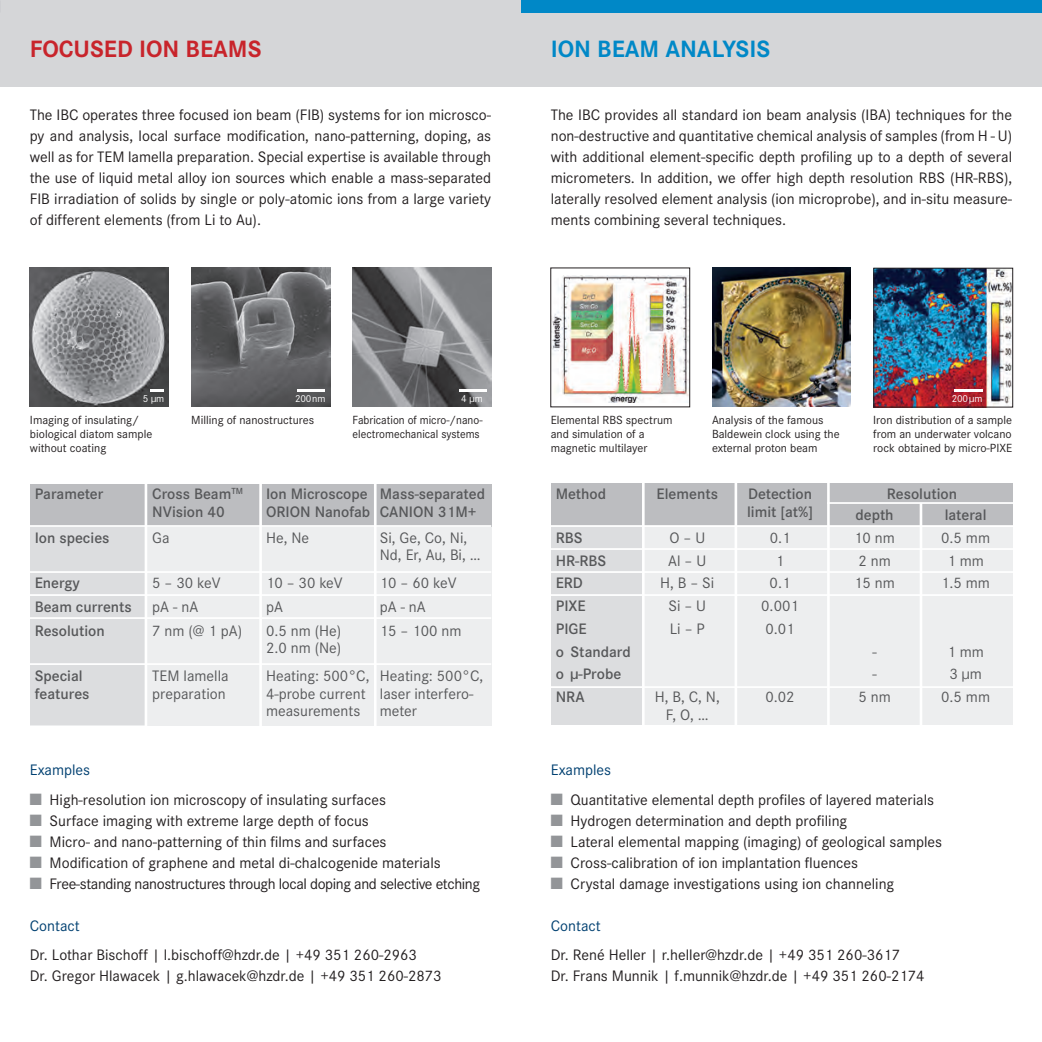
<style>
.page{position:relative;width:1042px;height:1042px;background:#fff}
.page>*{position:absolute;margin:0;border:0;box-sizing:border-box;transform-origin:0 0}
.t1{font:700 24.5px "Corporate S";color:#c8242b}
.t2{font:700 24.5px "Corporate S";color:#0088c7}
.t3{font:15.75px/21px "Corporate S";color:#231f20}
.t4{font:15.75px/17.5px "Corporate S";color:#57585a}
.t5{font:600 15.75px "Corporate S";color:#57585a}
.t6{font:15.75px "Corporate S";color:#004071}
.t7{font:12.25px/14px "Corporate S";color:#231f20}
.t8{font:12.25px/14px "Corporate S";color:#231f20;scale:.95 1}
.t9{font:10.5px "Corporate S";letter-spacing:-.01em;color:#fff}
.s1{color:#004071}
.s2{font-family:"Monotype Sorts";color:#939598}
</style>
<div class="page">
<div style="left:521px;top:0;width:521px;height:87px;background:#d5d6d8"></div>
<div style="left:0;top:0;width:521px;height:87px;background:#d5d6d8"></div>
<div style="left:30px;top:527px;width:461px;height:198px;background:linear-gradient(to right,#dfe0e2,#f2f3f4)"></div>
<div style="left:30px;top:484px;width:461px;height:42px;background:#bcbdc0"></div>
<hr style="left:145px;top:482px;width:2px;height:253px;background:#fff">
<hr style="left:259px;top:482px;width:3px;height:253px;background:#fff">
<hr style="left:374px;top:482px;width:2px;height:253px;background:#fff">
<div style="left:551px;top:528px;width:461px;height:197px;background:linear-gradient(to right,#e1e2e4,#f2f3f4)"></div>
<div style="left:551px;top:484px;width:461px;height:42px;background:#bcbdc0"></div>
<hr style="left:642px;top:482px;width:2px;height:253px;background:#fff">
<hr style="left:827px;top:482px;width:3px;height:253px;background:#fff">
<hr style="left:734px;top:482px;width:3px;height:253px;background:#fff">
<hr style="left:919px;top:503px;width:3px;height:232px;background:#fff">
<img style="left:30px;top:268px;width:139px;height:139px">
<img style="left:191px;top:268px;width:139px;height:139px">
<img style="left:352px;top:268px;width:139px;height:139px">
<img style="left:552px;top:276px;width:136px;height:126px">
<div style="left:550px;top:268px;width:140px;height:139px;border:1px solid #231f20"></div>
<img style="left:712px;top:268px;width:139px;height:139px">
<hr style="left:297px;top:389px;width:28px;height:2px;background:#fff">
<hr style="left:459px;top:389px;width:27px;height:2px;background:#fff">
<svg style="left:150px;top:389px;width:14px;height:2px"></svg>
<div style="left:522px;top:0;width:520px;height:12px;background:#0088c7"></div>
<hr style="left:545px;top:686px;width:470px;height:2px;background:#fff">
<hr style="left:827px;top:502px;width:188px;height:2px;background:#fff">
<hr style="left:545px;top:525px;width:470px;height:2px;background:#fff">
<hr style="left:545px;top:548px;width:470px;height:2px;background:#fff">
<hr style="left:545px;top:571px;width:470px;height:2px;background:#fff">
<hr style="left:545px;top:594px;width:470px;height:2px;background:#fff">
<hr style="left:21px;top:525px;width:470px;height:2px;background:#fff">
<hr style="left:21px;top:571px;width:470px;height:2px;background:#fff">
<hr style="left:21px;top:594px;width:470px;height:2px;background:#fff">
<hr style="left:21px;top:617px;width:470px;height:2px;background:#fff">
<hr style="left:21px;top:663px;width:470px;height:2px;background:#fff">
<img style="left:875px;top:270px;width:136px;height:135px">
<div style="left:873px;top:268px;width:140px;height:139px;border:1px solid #231f20"></div>
<hr style="left:954px;top:389px;width:28px;height:2px;background:#fff">
<h1 class="t1" style="left:30px;top:35px;width:233px">FOCUSED ION BEAMS</h1>
<p class="t3" style="left:30px;top:105px;width:463px;text-align:justify">The IBC operates three focused ion beam (FIB) systems for ion microsco&shy;py and analysis, local surface modification, nano-patterning, doping, as well as for TEM lamella preparation. Special expertise is available through the use of liquid metal alloy ion sources which enable a mass-separated FIB irradiation of solids by single or poly-atomic ions from a large variety of different elements (from Li to Au).</p>
<h1 class="t2" style="left:551px;top:35px;width:221px">ION BEAM ANALYSIS</h1>
<p class="t3" style="left:551px;top:105px;width:463px;text-align:justify">The IBC provides all standard ion beam analysis (IBA) techniques for the non-destructive and quantitative chemical analysis of samples (from H - U) with additional element-specific depth profiling up to a depth of several micrometers. In addition, we offer high depth resolution RBS (HR-RBS), laterally resolved element analysis (ion microprobe), and in-situ measure&shy;ments combining several techniques.</p>
<p class="t9" style="left:143px;top:393px;width:23px">5 μm</p>
<p class="t9" style="left:295px;top:393px;width:32px">200nm</p>
<p class="t9" style="left:461px;top:393px;width:23px">4 μm</p>
<p class="t7" style="left:30px;top:412px;width:124px">Imaging of insulating/ biological diatom sample without coating</p>
<p class="t7" style="left:191px;top:412px;width:124px">Milling of nanostructures</p>
<p class="t8" style="left:352px;top:412px;width:138px">Fabrication of micro-/nano&shy;electromechanical systems</p>
<p class="t5" style="left:35px;top:485px;width:70px">Parameter</p>
<p class="t5" style="left:152px;top:485px;width:92px">Cross Beam<sup>TM</sup></p>
<p class="t5" style="left:266px;top:485px;width:220px">Ion Microscope Mass-separated</p>
<p class="t5" style="left:152px;top:502px;width:74px">NVision 40</p>
<p class="t5" style="left:266px;top:502px;width:212px">ORION Nanofab CANION 31M+</p>
<p class="t5" style="left:35px;top:529px;width:76px">Ion species</p>
<p class="t4" style="left:152px;top:529px;width:19px">Ga</p>
<p class="t4" style="left:266px;top:529px;width:45px">He, Ne</p>
<p class="t4" style="left:380px;top:529px;width:102px">Si, Ge, Co, Ni,<br>Nd, Er, Au, Bi, …</p>
<p class="t5" style="left:35px;top:574px;width:47px">Energy</p>
<p class="t4" style="left:152px;top:574px;width:70px">5 – 30 keV</p>
<p class="t4" style="left:266px;top:574px;width:78px">10 – 30 keV</p>
<p class="t4" style="left:380px;top:574px;width:78px">10 – 60 keV</p>
<p class="t5" style="left:35px;top:598px;width:99px">Beam currents</p>
<p class="t4" style="left:152px;top:598px;width:47px">pA - nA</p>
<p class="t4" style="left:266px;top:598px;width:18px">pA</p>
<p class="t4" style="left:380px;top:598px;width:47px">pA - nA</p>
<p class="t5" style="left:35px;top:621px;width:72px">Resolution</p>
<p class="t4" style="left:152px;top:622px;width:91px">7 nm (@ 1 pA)</p>
<p class="t4" style="left:266px;top:622px;width:77px">0.5 nm (He)</p>
<p class="t4" style="left:380px;top:622px;width:83px">15 – 100 nm</p>
<p class="t4" style="left:266px;top:639px;width:77px">2.0 nm (Ne)</p>
<p class="t5" style="left:35px;top:667px;width:50px">Special</p>
<p class="t4" style="left:152px;top:667px;width:78px">TEM lamella</p>
<p class="t4" style="left:266px;top:667px;width:219px">Heating: 500°C, Heating: 500°C,</p>
<p class="t5" style="left:35px;top:684px;width:56px">features</p>
<p class="t4" style="left:152px;top:685px;width:75px">preparation</p>
<p class="t4" style="left:266px;top:685px;width:209px">4-probe current laser interfero&shy;measurements meter</p>
<p class="t3" style="left:30px;top:755px;width:358px;line-height:29.8px"><span class="s1">Examples<br></span><span class="s2">N</span> High-resolution ion microscopy of insulating surfaces</p>
<p class="t3" style="left:30px;top:810px;width:452px"><span class="s2">N</span> Surface imaging with extreme large depth of focus<br><span class="s2">N</span> Micro- and nano-patterning of thin films and surfaces<br><span class="s2">N</span> Modification of graphene and metal di-chalcogenide materials<br><span class="s2">N</span> Free-standing nanostructures through local doping and selective etching</p>
<p class="t6" style="left:30px;top:916px;width:52px">Contact</p>
<p class="t3" style="left:30px;top:945px;width:413px">Dr. Lothar Bischoff | l.bischoff@hzdr.de | +49 351 260-2963<br>Dr. Gregor Hlawacek | g.hlawacek@hzdr.de | +49 351 260-2873</p>
<p class="t9" style="left:952px;top:393px;width:32px">200μm</p>
<p class="t7" style="left:551px;top:412px;width:123px">Elemental RBS spectrum and simulation of a magnetic multilayer</p>
<p class="t7" style="left:712px;top:412px;width:129px">Analysis of the famous<br>Baldewein clock using the external proton beam</p>
<p class="t7" style="left:873px;top:412px;width:140px;text-align:justify">Iron distribution of a sample from an underwater volcano rock obtained by micro-PIXE</p>
<p class="t5" style="left:556px;top:485px;width:52px">Method</p>
<p class="t5" style="left:656px;top:485px;width:63px">Elements</p>
<p class="t5" style="left:748px;top:485px;width:66px">Detection</p>
<p class="t5" style="left:887px;top:485px;width:72px">Resolution</p>
<p class="t5" style="left:747px;top:502px;width:67px">limit [at%]</p>
<p class="t5" style="left:855px;top:506px;width:39px">depth</p>
<p class="t5" style="left:944px;top:506px;width:43px">lateral</p>
<p class="t5" style="left:556px;top:529px;width:28px">RBS</p>
<p class="t4" style="left:669px;top:529px;width:37px">O – U</p>
<p class="t4" style="left:769px;top:529px;width:22px">0.1</p>
<p class="t4" style="left:854px;top:529px;width:42px">10 nm</p>
<p class="t4" style="left:941px;top:529px;width:50px">0.5 mm</p>
<p class="t5" style="left:556px;top:551px;width:52px">HR-RBS</p>
<p class="t4" style="left:668px;top:552px;width:39px">Al – U</p>
<p class="t4" style="left:776px;top:552px;width:10px">1</p>
<p class="t4" style="left:858px;top:552px;width:34px">2 nm</p>
<p class="t4" style="left:947px;top:552px;width:38px">1 mm</p>
<p class="t5" style="left:556px;top:574px;width:29px">ERD</p>
<p class="t4" style="left:660px;top:574px;width:56px">H, B – Si</p>
<p class="t4" style="left:769px;top:574px;width:22px">0.1</p>
<p class="t4" style="left:854px;top:574px;width:42px">15 nm</p>
<p class="t4" style="left:941px;top:574px;width:50px">1.5 mm</p>
<p class="t5" style="left:556px;top:597px;width:31px">PIXE</p>
<p class="t4" style="left:668px;top:597px;width:39px">Si – U</p>
<p class="t4" style="left:761px;top:597px;width:39px">0.001</p>
<p class="t5" style="left:556px;top:619px;width:32px">PIGE</p>
<p class="t4" style="left:670px;top:620px;width:36px">Li – P</p>
<p class="t4" style="left:765px;top:620px;width:31px">0.01</p>
<p class="t5" style="left:556px;top:642px;width:77px">o Standard</p>
<p class="t4" style="left:872px;top:643px;width:6px">-</p>
<p class="t4" style="left:947px;top:643px;width:38px">1 mm</p>
<p class="t5" style="left:556px;top:665px;width:67px">o µ-Probe</p>
<p class="t4" style="left:872px;top:665px;width:6px">-</p>
<p class="t4" style="left:949px;top:665px;width:34px">3 µm</p>
<p class="t5" style="left:556px;top:688px;width:30px">NRA</p>
<p class="t4" style="left:655px;top:688px;width:67px">H, B, C, N,</p>
<p class="t4" style="left:765px;top:688px;width:31px">0.02</p>
<p class="t4" style="left:858px;top:688px;width:34px">5 nm</p>
<p class="t4" style="left:941px;top:688px;width:50px">0.5 mm</p>
<p class="t4" style="left:666px;top:706px;width:45px">F, O, …</p>
<p class="t3" style="left:551px;top:755px;width:385px;line-height:29.8px"><span class="s1">Examples<br></span><span class="s2">N</span> Quantitative elemental depth profiles of layered materials</p>
<p class="t3" style="left:551px;top:810px;width:393px"><span class="s2">N</span> Hydrogen determination and depth profiling<br><span class="s2">N</span> Lateral elemental mapping (imaging) of geological samples <span class="s2">N</span> Cross-calibration of ion implantation fluences<br><span class="s2">N</span> Crystal damage investigations using ion channeling</p>
<p class="t6" style="left:551px;top:916px;width:52px">Contact</p>
<p class="t3" style="left:551px;top:945px;width:375px">Dr. René Heller | r.heller@hzdr.de | +49 351 260-3617<br>Dr. Frans Munnik | f.munnik@hzdr.de | +49 351 260-2174</p>
</div>
